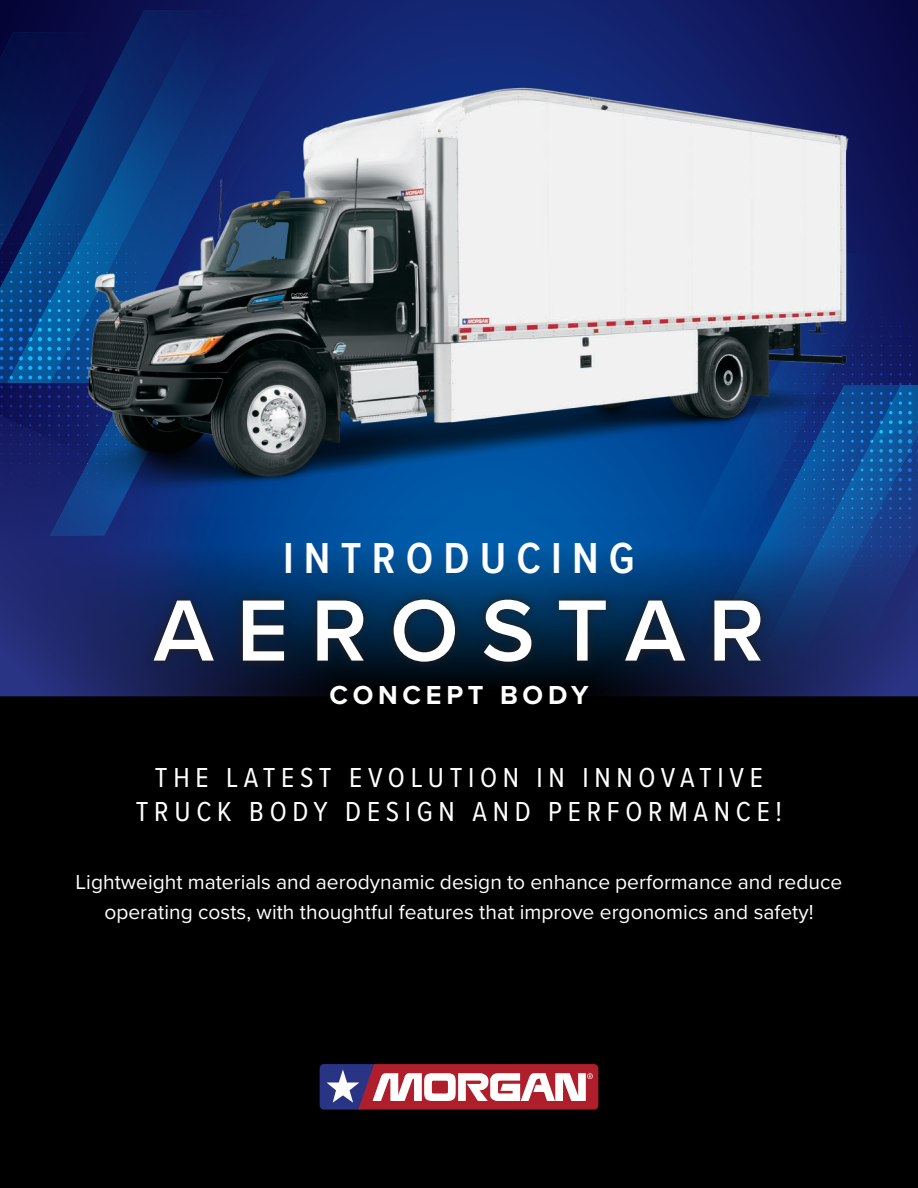
<style>
.page{position:relative;width:918px;height:1188px;background:#fff}
.page>*{position:absolute;margin:0;border:0;box-sizing:border-box;transform-origin:0 0}
.t1{font:600 90px "Proxima Nova";letter-spacing:.25em;color:#fff}
.t2{font:600 45px "Proxima Nova Cond";letter-spacing:.225em;color:#fff}
.t3{font:28.5px/34.2px "Proxima Nova Cond";letter-spacing:.2em;color:#fff;text-align:center}
.t4{font:700 27px "Proxima Nova";letter-spacing:.175em;color:#fff}
.t5{font:21px/30px "Proxima Nova";color:#fff;text-align:center}
</style>
<div class="page">
<div style="left:0;top:695px;width:918px;height:493px;background:#000"></div>
<svg style="left:320px;top:1064px;width:278px;height:46px;background:#b56d7f"></svg>
<img style="left:0;top:0;width:918px;height:415px">
<hr style="left:0;top:335px;width:1px;height:486px;background:#dee4e8">
<img style="left:0;top:130px;width:1px;height:285px">
<svg style="left:0;top:415px;width:313px;height:281px;background:#172f6c"></svg>
<svg style="left:313px;top:415px;width:605px;height:281px;background:#094080"></svg>
<svg style="left:145px;top:590px;width:625px;height:81px;background:#0b2340"></svg>
<h2 class="t2" style="left:283px;top:525px;width:353px">INTRODUCING</h2>
<h1 class="t1" style="left:153px;top:563px;width:613px">AEROSTAR</h1>
<p class="t4" style="left:330px;top:675px;width:260px">CONCEPT BODY</p>
<h3 class="t3" style="left:136px;top:759px;width:648px">THE LATEST EVOLUTION IN INNOVATIVE<br>TRUCK BODY DESIGN AND PERFORMANCE!</h3>
<p class="t5" style="left:76px;top:866px;width:768px">Lightweight materials and aerodynamic design to enhance performance and reduce operating costs, with thoughtful features that improve ergonomics and safety!</p>
</div>
